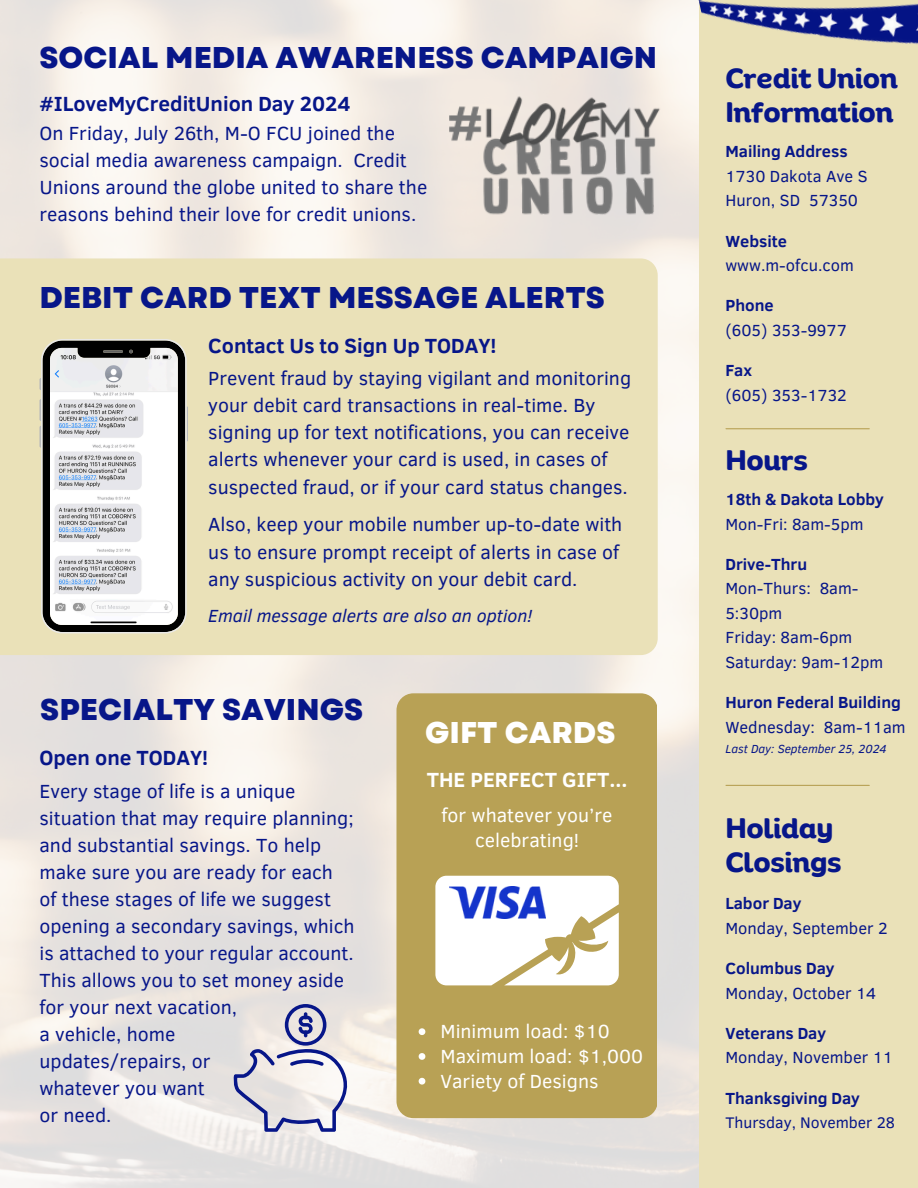
<style>
.page{position:relative;width:918px;height:1188px;background:#fff}
.page>*{position:absolute;margin:0;border:0;box-sizing:border-box;transform-origin:0 0}
.t1{font:800 30px "Garet";color:#071689}
.t2{font:800 30px "Garet";color:#fff}
.t3{font:700 27px/33.8px "Binate Display";letter-spacing:-.015em;color:#071689}
.t4{font:700 21px "Clear Sans";color:#071689}
.t5{font:700 21px "Clear Sans";color:#fff}
.t6{font:19.5px/27px "Clear Sans";color:#071689}
.t7{font:19.5px/25px "Clear Sans";color:#fff;text-align:center}
.t8{font:italic 18px "Clear Sans";color:#071689}
.t9{font:16.5px/24.5px "Clear Sans";color:#071689}
.t10{font:700 16.5px/24.5px "Clear Sans";color:#071689}
.t11{font:15.75px "Clear Sans";color:#071689}
.t12{font:italic 12px "Clear Sans";color:#071689}
.s1{font-weight:700}
.s2{font-weight:400}
</style>
<div class="page">
<img style="left:0;top:0;width:699px;height:1188px">
<div style="left:699px;top:0;width:219px;height:1188px;background:#eae1b8"></div>
<hr style="left:726px;top:428px;width:143px;height:1px;background:#b8a155">
<hr style="left:726px;top:785px;width:143px;height:1px;background:#b8a155">
<img style="left:696px;top:0;width:222px;height:118px">
<img style="left:448px;top:92px;width:220px;height:128px">
<div style="left:0;top:258px;width:658px;height:397px;background:#eae1b8"></div>
<svg style="left:39px;top:339px;width:149px;height:294px"></svg>
<div style="left:396px;top:693px;width:261px;height:425px;background:#b8a155;border-radius:17px"></div>
<svg style="left:435px;top:876px;width:184px;height:109px;background:#f5f2e9"></svg>
<img style="left:449px;top:887px;width:97px;height:31px">
<svg style="left:232px;top:1004px;width:123px;height:128px"></svg>
<svg style="left:419px;top:1028px;width:6px;height:7px"></svg>
<svg style="left:419px;top:1053px;width:6px;height:7px"></svg>
<svg style="left:419px;top:1078px;width:6px;height:7px"></svg>
<p class="t1" style="left:39px;top:36px;width:619px">SOCIAL MEDIA AWARENESS CAMPAIGN</p>
<h5 class="t4" style="left:39px;top:88px;width:313px">#ILoveMyCreditUnion Day 2024</h5>
<h5 class="t6" style="left:39px;top:119px;width:389px">On Friday, July 26th, M-O FCU joined the social media awareness campaign. Credit Unions around the globe united to share the reasons behind their love for credit unions.</h5>
<h2 class="t1" style="left:39px;top:276px;width:567px">DEBIT CARD TEXT MESSAGE ALERTS</h2>
<h6 class="t4" style="left:208px;top:330px;width:290px">Contact Us to Sign Up TODAY!</h6>
<h6 class="t6" style="left:208px;top:363px;width:424px">Prevent fraud by staying vigilant and monitoring your debit card transactions in real-time. By signing up for text notifications, you can receive alerts whenever your card is used, in cases of suspected fraud, or if your card status changes.</h6>
<p class="t6" style="left:208px;top:510px;width:416px">Also, keep your mobile number up-to-date with us to ensure prompt receipt of alerts in case of any suspicious activity on your debit card.</p>
<p class="t8" style="left:208px;top:603px;width:326px">Email message alerts are also an option!</p>
<h6 class="t1" style="left:40px;top:688px;width:324px">SPECIALTY SAVINGS</h6>
<p class="t4" style="left:39px;top:742px;width:170px">Open one TODAY!</p>
<h4 class="t6" style="left:39px;top:777px;width:317px">Every stage of life is a unique situation that may require planning; and substantial savings. To help make sure you are ready for each of these stages of life we suggest opening a secondary savings, which is attached to your regular account.<br>This allows you to set money aside for your next vacation,<br>a vehicle, home<br>updates/repairs, or<br>whatever you want<br>or need.</h4>
<h5 class="t2" style="left:425px;top:711px;width:192px">GIFT CARDS</h5>
<p class="t5" style="left:427px;top:765px;width:202px">THE PERFECT GIFT...</p>
<p class="t7" style="left:442px;top:802px;width:172px">for whatever you’re celebrating!</p>
<p class="t7" style="left:441px;top:1018px;width:171px">Minimum load: $10</p>
<h2 class="t7" style="left:441px;top:1043px;width:204px">Maximum load: $1,000</h2>
<h6 class="t7" style="left:441px;top:1068px;width:159px">Variety of Designs</h6>
<h1 class="t3" style="left:725px;top:58px;width:174px">Credit Union<br>Information</h1>
<p class="t9" style="left:725px;top:138px;width:144px"><span class="s1">Mailing Address<br></span>1730 Dakota Ave S<br>Huron, SD 57350</p>
<p class="t9" style="left:725px;top:228px;width:130px"><span class="s1">Website </span>www.m-ofcu.com</p>
<p class="t9" style="left:725px;top:292px;width:123px"><span class="s1">Phone<br></span>(605) 353-9977</p>
<p class="t10" style="left:725px;top:357px;width:28px">Fax</p>
<p class="t9" style="left:725px;top:382px;width:123px">(605) 353-1732</p>
<p class="t3" style="left:725px;top:440px;width:84px">Hours</p>
<h2 class="t10" style="left:725px;top:486px;width:160px">18th &amp; Dakota Lobby<br><span class="s2">Mon-Fri: 8am-5pm</span></h2>
<h6 class="t9" style="left:725px;top:551px;width:159px"><span class="s1">Drive-Thru<br></span>Mon-Thurs: 8am-<br>5:30pm<br>Friday: 8am-6pm<br>Saturday: 9am-12pm</h6>
<h6 class="t10" style="left:725px;top:689px;width:177px">Huron Federal Building</h6>
<h6 class="t9" style="left:725px;top:714px;width:182px">Wednesday: 8am-11am</h6>
<h6 class="t12" style="left:725px;top:740px;width:163px">Last Day: September 25, 2024</h6>
<h1 class="t3" style="left:725px;top:808px;width:118px">Holiday<br>Closings</h1>
<h6 class="t9" style="left:725px;top:891px;width:164px"><span class="s1">Labor Day<br></span>Monday, September 2</h6>
<h1 class="t9" style="left:725px;top:955px;width:153px"><span class="s1">Columbus Day<br></span>Monday, October 14</h1>
<h4 class="t9" style="left:725px;top:1020px;width:169px"><span class="s1">Veterans Day<br></span>Monday, November 11</h4>
<h5 class="t10" style="left:725px;top:1085px;width:136px">Thanksgiving Day</h5>
<p class="t11" style="left:725px;top:1111px;width:171px">Thursday, November 28</p>
</div>
